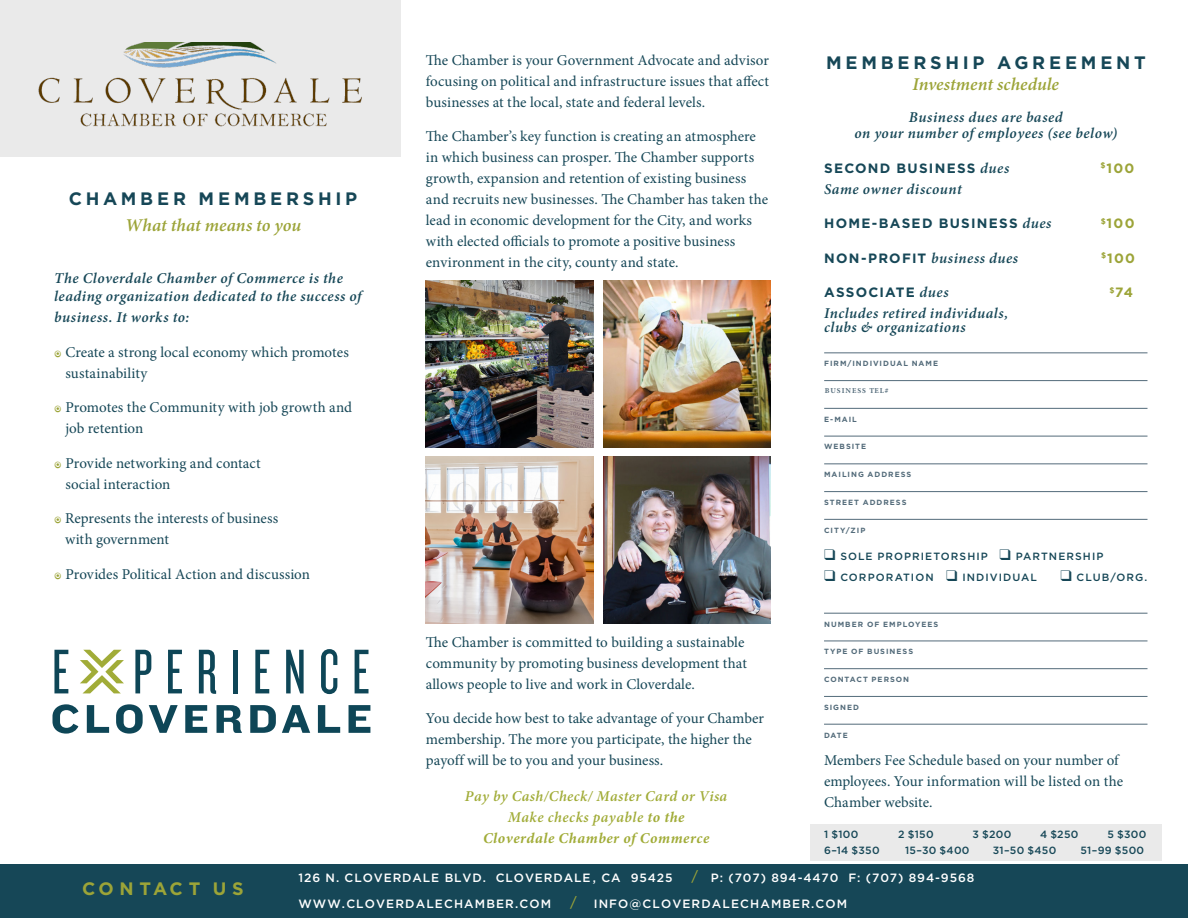
<style>
.page{position:relative;width:1188px;height:918px;background:#fff}
.page>*{position:absolute;margin:0;border:0;box-sizing:border-box;transform-origin:0 0}
.Futura_body_text{font:700 18px/21px "Gotham";letter-spacing:.21em;color:#164757;text-align:center}
.Futura_body_text-2{font:italic 600 18px "Minion Pro";color:#9ca438}
.Futura_body_text-3{font:700 18px "Gotham";letter-spacing:.31em;color:#9ca438}
.Futura_body_text-4{font:15px/21px "Minion Pro";color:#164757}
.Futura_body_text-5{font:italic 600 15px/18px "Minion Pro";letter-spacing:.035em;color:#164757}
.Futura_body_text-6{font:italic 600 15px/20.9px "Minion Pro";letter-spacing:.025em;color:#a1ac38;text-align:center}
.Futura_body_text-7{font:700 13.5px "Gotham";letter-spacing:.095em;color:#164757}
.Futura_body_text-8{font:700 13.5px "Gotham";letter-spacing:.09em;color:#9ca438}
.Futura_body_text-9{font:500 12px/25.5px "Gotham";letter-spacing:.075em;color:#fff}
.Futura_body_text-10{font:500 12px "Gotham";letter-spacing:.095em;color:#fff}
.Check_boxes{font:500 10.5px "Gotham";letter-spacing:.095em;color:#164757}
.Forms{font:700 7.5px "Gotham";letter-spacing:.13em;color:#536b7a}
.Forms-2{font:700 7.5px "Minion Pro";letter-spacing:.13em;color:#536b7a}
.s1{font-family:"Minion Pro";font-weight:600;font-style:italic;color:#9ca438}
.s2{font-family:"Minion Pro";font-weight:600;font-style:italic;font-size:15px}
.s3{font-family:"Gotham";font-weight:700;font-style:normal;font-size:13.5px}
.s4{font-weight:700}
.s5{font-family:"Minion Pro";font-weight:600;font-style:italic;font-size:18px;color:#9ca438}
</style>
<div class="page">
<div style="left:0;top:0;width:400px;height:157px;background:#eaeaea"></div>
<div style="left:0;top:864px;width:1188px;height:54px;background:#164757"></div>
<img style="left:38px;top:43px;width:324px;height:84px">
<img style="left:426px;top:280px;width:167px;height:167px">
<img style="left:426px;top:456px;width:167px;height:167px">
<img style="left:603px;top:280px;width:167px;height:167px">
<img style="left:603px;top:456px;width:167px;height:167px">
<svg style="left:54px;top:650px;width:14px;height:43px"></svg>
<svg style="left:135px;top:650px;width:16px;height:43px"></svg>
<svg style="left:168px;top:650px;width:14px;height:43px"></svg>
<svg style="left:199px;top:650px;width:17px;height:44px"></svg>
<hr style="left:233px;top:650px;width:4px;height:43px;background:#0e4657">
<svg style="left:255px;top:650px;width:14px;height:43px"></svg>
<svg style="left:286px;top:650px;width:18px;height:43px"></svg>
<svg style="left:321px;top:649px;width:16px;height:45px"></svg>
<svg style="left:355px;top:650px;width:14px;height:43px"></svg>
<svg style="left:80px;top:650px;width:44px;height:43px"></svg>
<svg style="left:52px;top:704px;width:318px;height:30px"></svg>
<div style="left:810px;top:824px;width:351px;height:37px;background:#eaeaea"></div>
<hr style="left:824px;top:352px;width:323px;height:1px;background:#536b7a">
<hr style="left:824px;top:380px;width:323px;height:1px;background:#536b7a">
<hr style="left:824px;top:408px;width:323px;height:1px;background:#536b7a">
<hr style="left:824px;top:436px;width:323px;height:1px;background:#536b7a">
<hr style="left:824px;top:463px;width:323px;height:1px;background:#536b7a">
<hr style="left:824px;top:491px;width:323px;height:1px;background:#536b7a">
<hr style="left:824px;top:519px;width:323px;height:1px;background:#536b7a">
<hr style="left:824px;top:613px;width:323px;height:1px;background:#536b7a">
<hr style="left:824px;top:641px;width:323px;height:1px;background:#536b7a">
<hr style="left:824px;top:668px;width:323px;height:1px;background:#536b7a">
<hr style="left:824px;top:696px;width:323px;height:1px;background:#536b7a">
<hr style="left:824px;top:724px;width:323px;height:1px;background:#536b7a">
<p class="Futura_body_text-4" style="left:426px;top:50px;width:345px;text-align:justify">The Chamber is your Government Advocate and advisor focusing on political and infrastructure issues that affect businesses at the local, state and federal levels.</p>
<p class="Futura_body_text-4" style="left:426px;top:126px;width:344px">The Chamber’s key function is creating an atmosphere in which business can prosper. The Chamber supports growth, expansion and retention of existing business and recruits new businesses. The Chamber has taken the lead in economic development for the City, and works with elected officials to promote a positive business environment in the city, county and state.</p>
<p class="Futura_body_text" style="left:826px;top:52px;width:321px">MEMBERSHIP AGREEMENT<br><span class="s1">Investment schedule</span></p>
<p class="Futura_body_text-5" style="left:854px;top:108px;width:264px;line-height:16.5px;text-align:center">Business dues are based<br>on your number of employees (see below)</p>
<p class="Futura_body_text-7" style="left:824px;top:159px;width:187px">SECOND BUSINESS <span class="s2">dues</span></p>
<p class="Futura_body_text-8" style="left:1101px;top:159px;width:35px"><sup>$</sup>100</p>
<p class="Futura_body_text-5" style="left:824px;top:180px;width:139px">Same owner discount</p>
<p class="Futura_body_text-7" style="left:824px;top:214px;width:229px">HOME-BASED BUSINESS <span class="s2">dues</span></p>
<p class="Futura_body_text-8" style="left:1101px;top:214px;width:35px"><sup>$</sup>100</p>
<p class="Futura_body_text-5" style="left:824px;top:249px;width:196px"><span class="s3">NON-PROFIT</span> business dues</p>
<p class="Futura_body_text-8" style="left:1101px;top:249px;width:35px"><sup>$</sup>100</p>
<p class="Futura_body_text-7" style="left:824px;top:283px;width:126px">ASSOCIATE <span class="s2">dues</span></p>
<p class="Futura_body_text-8" style="left:1109px;top:283px;width:25px"><sup>$</sup>74</p>
<p class="Futura_body_text-5" style="left:824px;top:306px;width:186px;line-height:13.5px">Includes retired individuals, clubs &amp; organizations</p>
<p class="Forms" style="left:824px;top:359px;width:115px">FIRM/INDIVIDUAL NAME</p>
<p class="Forms-2" style="left:825px;top:385px;width:65px">BUSINESS TEL#</p>
<p class="Forms" style="left:824px;top:414px;width:34px">E-MAIL</p>
<p class="Forms" style="left:824px;top:442px;width:43px">WEBSITE</p>
<p class="Forms" style="left:824px;top:470px;width:89px">MAILING ADDRESS</p>
<p class="Forms" style="left:824px;top:497px;width:84px">STREET ADDRESS</p>
<p class="Forms" style="left:824px;top:525px;width:43px">CITY/ZIP</p>
<p class="Check_boxes" style="left:824px;top:550px;width:281px">❑ SOLE PROPRIETORSHIP ❑ PARTNERSHIP</p>
<p class="Check_boxes" style="left:824px;top:571px;width:214px">❑ CORPORATION ❑ INDIVIDUAL</p>
<p class="Check_boxes" style="left:1060px;top:571px;width:88px">❑ CLUB/ORG.</p>
<p class="Forms" style="left:824px;top:619px;width:116px">NUMBER OF EMPLOYEES</p>
<p class="Forms" style="left:824px;top:647px;width:91px">TYPE OF BUSINESS</p>
<p class="Forms" style="left:824px;top:674px;width:87px">CONTACT PERSON</p>
<p class="Forms" style="left:824px;top:702px;width:37px">SIGNED</p>
<p class="Forms" style="left:824px;top:730px;width:25px">DATE</p>
<p class="Futura_body_text-4" style="left:824px;top:750px;width:301px">Members Fee Schedule based on your number of employees. Your information will be listed on the<br>Chamber website.</p>
<p class="Check_boxes" style="left:824px;top:827px;width:36px">1 $100</p>
<p class="Check_boxes" style="left:898px;top:827px;width:37px">2 $150</p>
<p class="Check_boxes" style="left:973px;top:827px;width:40px">3 $200</p>
<p class="Check_boxes" style="left:1040px;top:827px;width:40px">4 $250</p>
<p class="Check_boxes" style="left:1108px;top:827px;width:40px">5 $300</p>
<p class="Check_boxes" style="left:824px;top:844px;width:57px">6–14 $350</p>
<p class="Check_boxes" style="left:905px;top:844px;width:66px">15–30 $400</p>
<p class="Check_boxes" style="left:993px;top:844px;width:65px">31–50 $450</p>
<p class="Check_boxes" style="left:1081px;top:844px;width:65px">51–99 $500</p>
<p class="Futura_body_text" style="left:69px;top:188px;width:290px">CHAMBER MEMBERSHIP</p>
<p class="Futura_body_text-2" style="left:125px;top:212px;width:178px">What that means to you</p>
<p class="Futura_body_text-5" style="left:54px;top:269px;width:309px">The Cloverdale Chamber of Commerce is the leading organization dedicated to the success of</p>
<p class="Futura_body_text-5" style="left:54px;top:308px;width:137px">business. It works to:</p>
<p class="Futura_body_text-4" style="left:65px;top:342px;width:285px">Create a strong local economy which promotes sustainability</p>
<p class="Futura_body_text-4" style="left:65px;top:397px;width:288px">Promotes the Community with job growth and job retention</p>
<p class="Futura_body_text-4" style="left:65px;top:453px;width:197px">Provide networking and contact social interaction</p>
<p class="Futura_body_text-4" style="left:65px;top:508px;width:215px">Represents the interests of business with government</p>
<p class="Futura_body_text-4" style="left:65px;top:564px;width:246px">Provides Political Action and discussion</p>
<p class="Futura_body_text-4" style="left:426px;top:632px;width:322px">The Chamber is committed to building a sustainable community by promoting business development that allows people to live and work in Cloverdale.</p>
<p class="Futura_body_text-4" style="left:426px;top:708px;width:340px">You decide how best to take advantage of your Chamber membership. The more you participate, the higher the payoff will be to you and your business.</p>
<p class="Futura_body_text-6" style="left:465px;top:786px;width:264px">Pay by Cash/Check/ Master Card or Visa<br>Make checks payable <span class="s4">to the<br>Cloverdale Chamber of Commerce</span></p>
<p class="Futura_body_text-9" style="left:298px;top:865px;width:677px">126 N. CLOVERDALE BLVD. CLOVERDALE , CA 95425 <span class="s5">/</span> P: (707) 894-4470 F: (707) 894-9568<br>WWW.CLOVERDALECHAMBER.COM <span class="s5">/</span></p>
<p class="Futura_body_text-3" style="left:82px;top:877px;width:163px">CONTACT US</p>
<p class="Futura_body_text-10" style="left:594px;top:896px;width:255px">INFO@CLOVERDALECHAMBER.COM</p>
</div>
